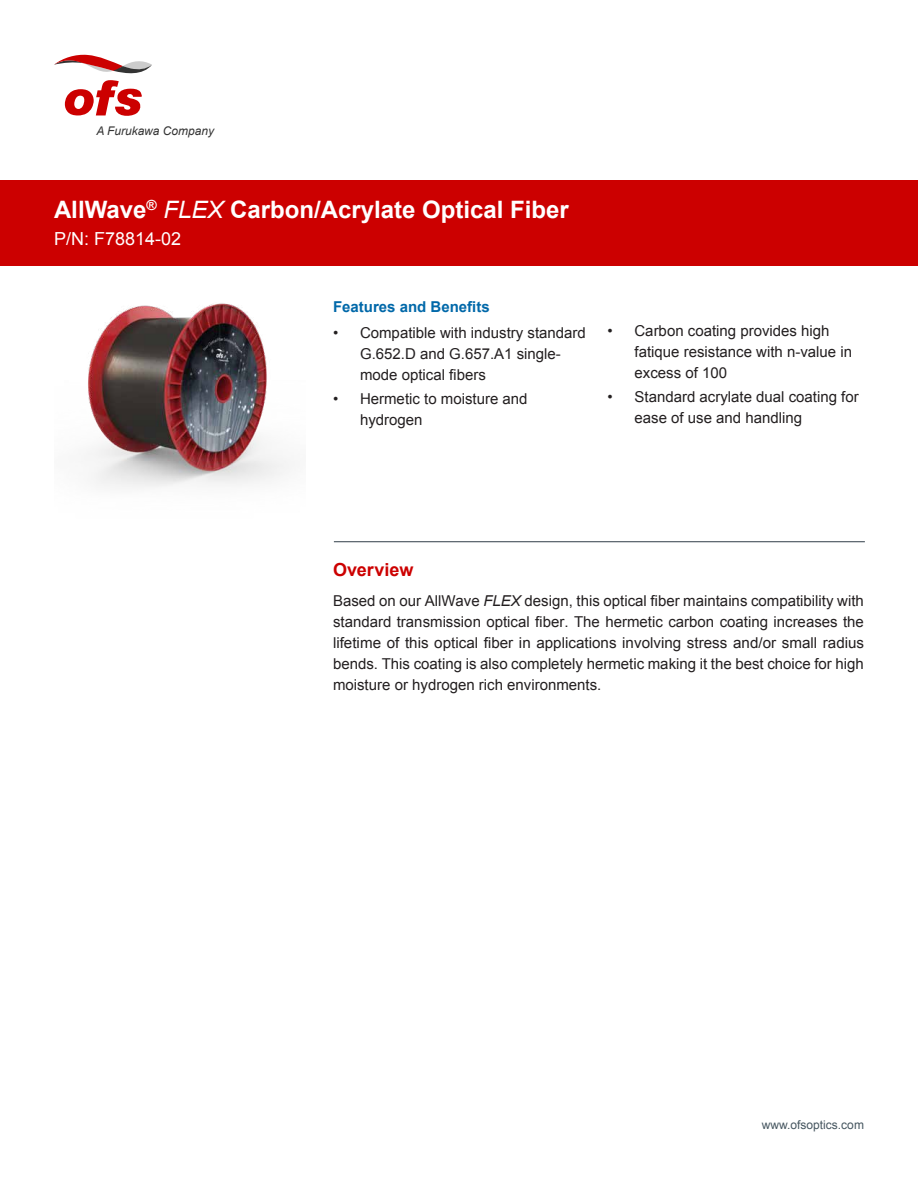
<style>
.page{position:relative;width:918px;height:1188px;background:#fff}
.page>*{position:absolute;margin:0;border:0;box-sizing:border-box;transform-origin:0 0}
.t1{font:700 24px "Arial";color:#fff}
.t2{font:18px "Arial";color:#fff}
.t3{font:700 18px "Arial";color:#c00}
.t4{font:15px/21px "Arial";color:#231f20}
.t5{font:700 15px "Arial";color:#0068a9}
.t6{font:12px "Arial";color:#45555f}
.t7{font:italic 12px "Arial";color:#333}
.s1{font-weight:400;font-style:italic}
.s2{font-style:italic}
</style>
<div class="page">
<svg style="left:54px;top:54px;width:98px;height:62px"></svg>
<div style="left:0;top:180px;width:918px;height:86px;background:#c00"></div>
<img style="left:88px;top:303px;width:201px;height:185px">
<hr style="left:334px;top:541px;width:531px;height:1px;background:#313e48">
<p class="t7" style="left:96px;top:123px;width:119px">A Furukawa Company</p>
<h1 class="t1" style="left:54px;top:194px;width:516px">AllWave<sup>®</sup> <span class="s1">FLEX</span> Carbon/Acrylate Optical Fiber</h1>
<p class="t2" style="left:54px;top:227px;width:129px">P/N: F78814-02</p>
<p class="t5" style="left:333px;top:297px;width:158px">Features and Benefits</p>
<p class="t4" style="left:360px;top:322px;width:227px;text-indent:-27px">• Compatible with industry standard<br>G.652.D and G.657.A1 single&shy;mode optical fibers</p>
<p class="t4" style="left:360px;top:388px;width:169px;text-indent:-27px">• Hermetic to moisture and hydrogen</p>
<p class="t4" style="left:634px;top:321px;width:219px;text-indent:-27px">• Carbon coating provides high fatique resistance with n-value in excess of 100</p>
<p class="t4" style="left:634px;top:387px;width:226px;text-indent:-27px">• Standard acrylate dual coating for ease of use and handling</p>
<p class="t3" style="left:333px;top:558px;width:82px">Overview</p>
<p class="t4" style="left:333px;top:590px;width:533px;text-align:justify">Based on our AllWave <span class="s2">FLEX</span> design, this optical fiber maintains compatibility with standard transmission optical fiber. The hermetic carbon coating increases the lifetime of this optical fiber in applications involving stress and/or small radius bends. This coating is also completely hermetic making it the best choice for high moisture or hydrogen rich environments.</p>
<p class="t6" style="left:762px;top:1117px;width:104px">www.ofsoptics.com</p>
</div>
